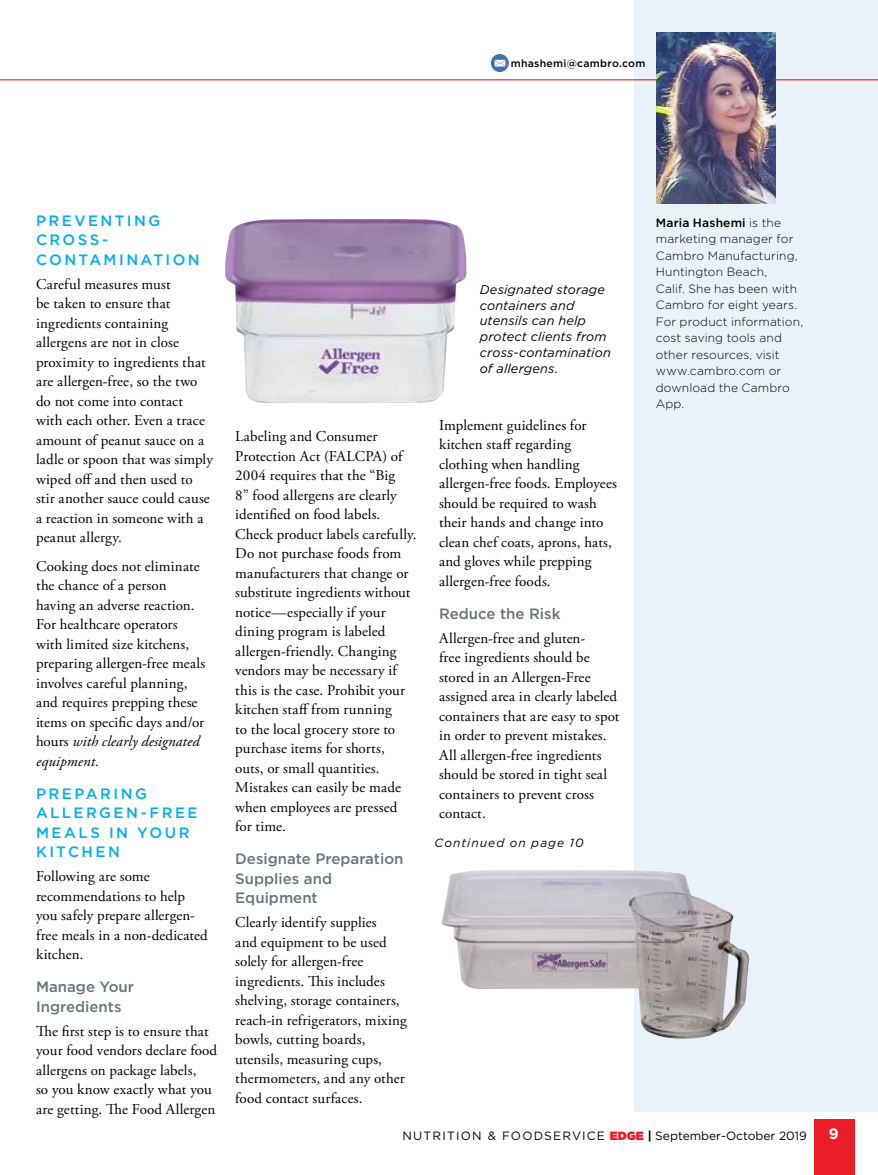
<style>
.page{position:relative;width:878px;height:1175px;background:#fff}
.page>*{position:absolute;margin:0;border:0;box-sizing:border-box;transform-origin:0 0}
.t1{font:15px/19.5px "Adobe Garamond Pro";letter-spacing:.01em;color:#000}
.t2{font:500 15px/19.5px "Gotham";color:#6a747b}
.t3{font:500 15px/19.5px "Gotham";letter-spacing:.16em;color:#00aeef}
.t4{font:700 15px "Gotham";color:#fff}
.t5{font:italic 12.75px/15.8px "Gotham";letter-spacing:.01em;color:#000}
.t6{font:300 12px/16.5px "Gotham";letter-spacing:.01em;color:#000}
.t7{font:12px "Gotham";letter-spacing:.08em;color:#000}
.t8{font:italic 12px "Gotham";letter-spacing:.09em;color:#000}
.t9{font:500 10.5px "Gotham";letter-spacing:.025em;color:#000}
.s1{font-style:italic}
.s2{font-weight:500}
.s3{font-weight:900;color:#ed1c29}
.s4{font-weight:700;font-style:italic}
</style>
<div class="page">
<div style="left:814px;top:1118px;width:40px;height:56px;background:#ed1c29"></div>
<div style="left:634px;top:0;width:244px;height:1112px;background:#e9f2fb"></div>
<svg style="left:0;top:79px;width:878px;height:30px"></svg>
<svg style="left:491px;top:54px;width:18px;height:18px"></svg>
<svg style="left:494px;top:60px;width:11px;height:6px"></svg>
<img style="left:656px;top:33px;width:119px;height:171px">
<img style="left:225px;top:219px;width:241px;height:184px">
<img style="left:441px;top:870px;width:308px;height:169px">
<p class="t9" style="left:511px;top:57px;width:136px">mhashemi@cambro.com</p>
<p class="t3" style="left:36px;top:210px;width:165px">PREVENTING<br>CROSS-<br>CONTAMINATION</p>
<p class="t1" style="left:36px;top:275px;width:178px">Careful measures must<br>be taken to ensure that ingredients containing allergens are not in close proximity to ingredients that are allergen-free, so the two do not come into contact with each other. Even a trace amount of peanut sauce on a ladle or spoon that was simply wiped off and then used to stir another sauce could cause a reaction in someone with a peanut allergy.</p>
<p class="t1" style="left:36px;top:557px;width:171px">Cooking does not eliminate the chance of a person having an adverse reaction.<br>For healthcare operators with limited size kitchens, preparing allergen-free meals involves careful planning, and requires prepping these items on specific days and/or hours <span class="s1">with clearly designated equipment.</span></p>
<p class="t3" style="left:36px;top:783px;width:163px">PREPARING<br>ALLERGEN-FREE<br>MEALS IN YOUR<br>KITCHEN</p>
<p class="t1" style="left:36px;top:867px;width:173px">Following are some recommendations to help you safely prepare allergen&shy;free meals in a non-dedicated kitchen.</p>
<p class="t2" style="left:36px;top:977px;width:99px">Manage Your<br>Ingredients</p>
<p class="t1" style="left:36px;top:1022px;width:183px">The first step is to ensure that your food vendors declare food allergens on package labels,<br>so you know exactly what you are getting. The Food Allergen</p>
<p class="t1" style="left:235px;top:427px;width:183px">Labeling and Consumer<br>Protection Act (FALCPA) of<br>2004 requires that the “Big<br>8” food allergens are clearly identified on food labels.<br>Check product labels carefully.<br>Do not purchase foods from manufacturers that change or substitute ingredients without notice—especially if your dining program is labeled allergen-friendly. Changing vendors may be necessary if this is the case. Prohibit your kitchen staff from running<br>to the local grocery store to purchase items for shorts, outs, or small quantities.<br>Mistakes can easily be made when employees are pressed for time.</p>
<p class="t2" style="left:235px;top:849px;width:170px">Designate Preparation<br>Supplies and<br>Equipment</p>
<p class="t1" style="left:235px;top:913px;width:173px">Clearly identify supplies<br>and equipment to be used solely for allergen-free ingredients. This includes shelving, storage containers, reach-in refrigerators, mixing bowls, cutting boards, utensils, measuring cups, thermometers, and any other food contact surfaces.</p>
<p class="t5" style="left:480px;top:281px;width:133px">Designated storage containers and utensils can help protect clients from cross-contamination of allergens.</p>
<p class="t1" style="left:439px;top:415px;width:180px">Implement guidelines for kitchen staff regarding clothing when handling allergen-free foods. Employees should be required to wash their hands and change into clean chef coats, aprons, hats, and gloves while prepping allergen-free foods.</p>
<p class="t2" style="left:439px;top:603px;width:123px">Reduce the Risk</p>
<p class="t1" style="left:439px;top:628px;width:182px">Allergen-free and gluten-<br>free ingredients should be stored in an Allergen-Free assigned area in clearly labeled containers that are easy to spot in order to prevent mistakes.<br>All allergen-free ingredients should be stored in tight seal containers to prevent cross contact.</p>
<p class="t8" style="left:434px;top:836px;width:151px">Continued on page 10</p>
<p class="t6" style="left:655px;top:214px;width:149px"><span class="s2">Maria Hashemi</span> is the marketing manager for<br>Cambro Manufacturing,<br>Huntington Beach,<br>Calif. She has been with<br>Cambro for eight years.<br>For product information, cost saving tools and other resources, visit www.cambro.com or download the Cambro<br>App.</p>
<p class="t7" style="left:402px;top:1129px;width:406px">NUTRITION &amp; FOODSERVICE <span class="s3">EDGE</span> <span class="s4">|</span> September-October 2019</p>
<p class="t4" style="left:828px;top:1124px;width:11px">9</p>
</div>
